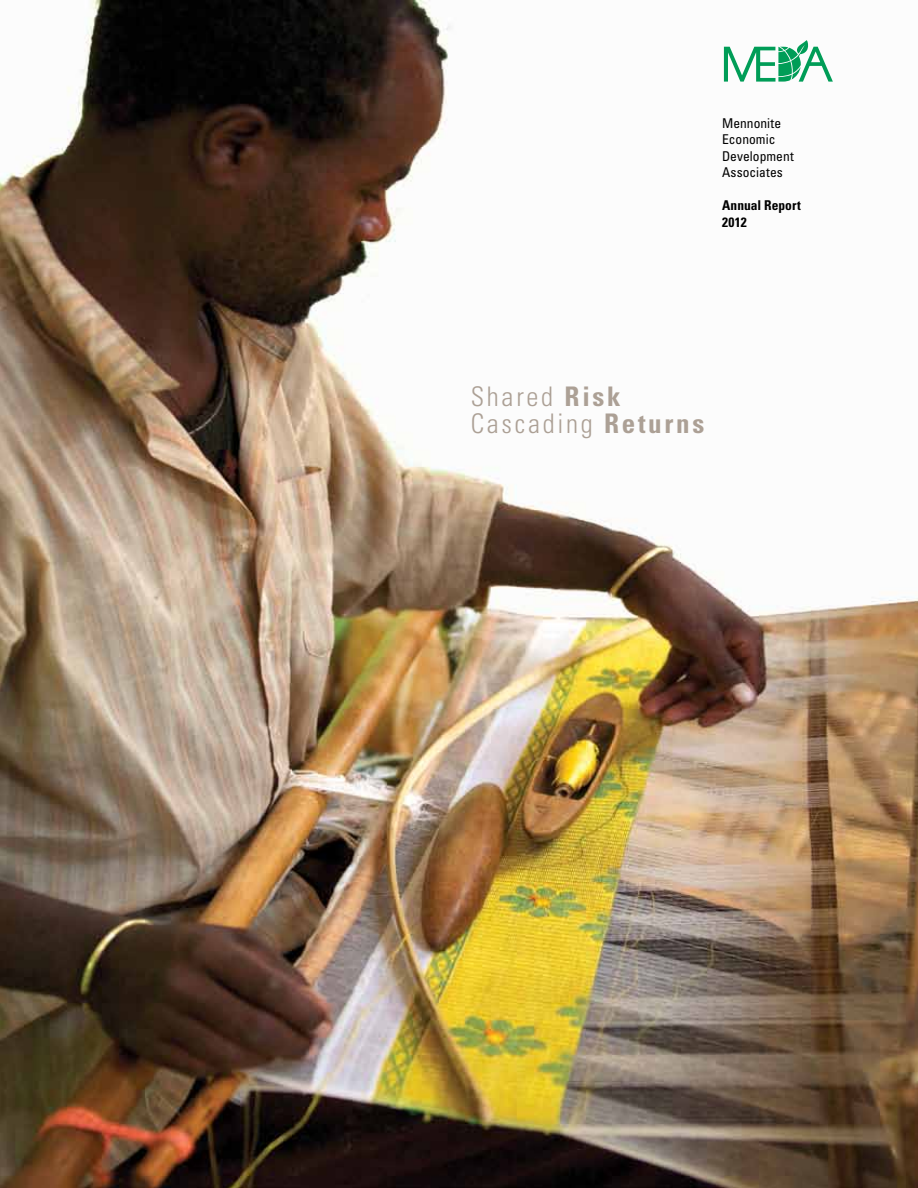
<style>
.page{position:relative;width:918px;height:1188px;background:#fff}
.page>*{position:absolute;margin:0;border:0;box-sizing:border-box;transform-origin:0 0}
.t1{font:300 condensed 27px/27px "Univers";letter-spacing:.1em;color:#aca095}
.t2{font:condensed 13.5px/16.5px "Univers";letter-spacing:.005em;color:#000}
.t3{font:700 condensed 13.5px/16.5px "Univers";letter-spacing:.005em;color:#000}
.s1{font-weight:700}
</style>
<div class="page">
<img style="left:0;top:1px;width:918px;height:1187px">
<svg style="left:724px;top:40px;width:109px;height:42px"></svg>
<p class="t2" style="left:722px;top:114px;width:73px">Mennonite<br>Economic<br>Development<br>Associates</p>
<p class="t3" style="left:722px;top:197px;width:80px">Annual Report<br>2012</p>
<h1 class="t1" style="left:471px;top:383px;width:235px">Shared <span class="s1">Risk<br></span>Cascading <span class="s1">Returns</span></h1>
</div>
